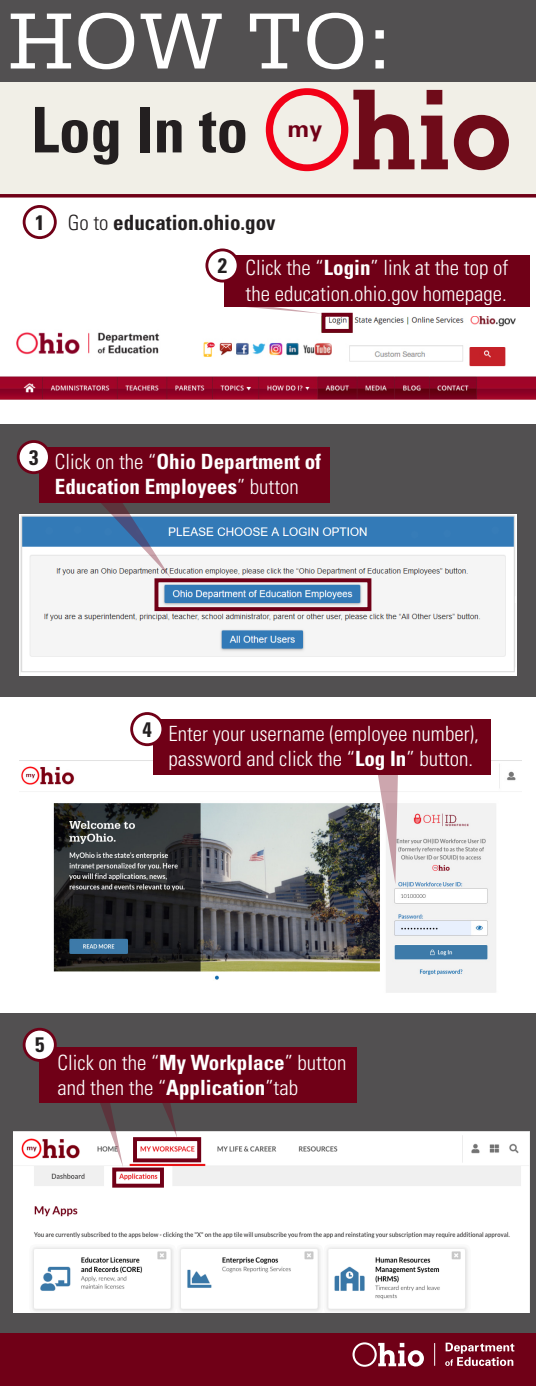
<style>
.page{position:relative;width:536px;height:1386px;background:#fff}
.page>*{position:absolute;margin:0;border:0;box-sizing:border-box;transform-origin:0 0}
.t1{font:84px "Serifa Std";color:#fff}
.t2{font:700 condensed 63px "Univers LT Std";color:#231f20}
.t3{font:700 23.1px "Univers";color:#700017}
.t4{font:300 condensed 21px/25.2px "Univers LT Std";color:#fff}
.t5{font:700 condensed 21px/25.2px "Univers LT Std";color:#fff}
.t6{font:700 condensed 21px "Univers LT Std";color:#231f20}
.s1{font-weight:300}
.s2{font-weight:700}
</style>
<div class="page">
<div style="left:0;top:424px;width:536px;height:272px;background:#525051"></div>
<div style="left:0;top:1014px;width:536px;height:340px;background:#525051"></div>
<img style="left:14px;top:1132px;width:515px;height:181px">
<svg style="left:99px;top:1103px;width:24px;height:65px"></svg>
<img style="left:20px;top:515px;width:496px;height:161px">
<div style="left:224px;top:255px;width:305px;height:51px;background:#700017"></div>
<div style="left:0;top:82px;width:536px;height:116px;background:#f1efe7"></div>
<div style="left:0;top:0;width:536px;height:82px;background:#525051"></div>
<img style="left:0;top:317px;width:535px;height:83px">
<img style="left:20px;top:760px;width:501px;height:233px">
<svg style="left:266px;top:88px;width:242px;height:83px;background:#cc9b9c"></svg>
<svg style="left:23px;top:205px;width:34px;height:34px"></svg>
<div style="left:26px;top:208px;width:28px;height:28px;background:#fff;border-radius:50%"></div>
<div style="left:152px;top:719px;width:338px;height:55px;background:#700017"></div>
<div style="left:39px;top:1047px;width:318px;height:56px;background:#700017"></div>
<svg style="left:158px;top:1103px;width:19px;height:34px"></svg>
<div style="left:321px;top:313px;width:31px;height:20px;border:4px solid #700017"></div>
<svg style="left:205px;top:249px;width:34px;height:34px"></svg>
<div style="left:208px;top:251px;width:28px;height:29px;background:#fff;border-radius:50%"></div>
<svg style="left:130px;top:712px;width:34px;height:34px"></svg>
<div style="left:133px;top:715px;width:28px;height:28px;background:#fff;border-radius:50%"></div>
<svg style="left:23px;top:1028px;width:34px;height:34px"></svg>
<div style="left:26px;top:1031px;width:28px;height:28px;background:#fff;border-radius:50%"></div>
<div style="left:0;top:1334px;width:536px;height:52px;background:#700017"></div>
<svg style="left:352px;top:1342px;width:72px;height:25px"></svg>
<svg style="left:434px;top:1343px;width:1px;height:23px"></svg>
<svg style="left:445px;top:1343px;width:69px;height:23px"></svg>
<svg style="left:224px;top:306px;width:99px;height:8px"></svg>
<svg style="left:377px;top:774px;width:21px;height:110px"></svg>
<div style="left:39px;top:447px;width:290px;height:55px;background:#700017"></div>
<svg style="left:94px;top:502px;width:76px;height:76px;background:#8c9fb7"></svg>
<svg style="left:17px;top:440px;width:34px;height:34px"></svg>
<div style="left:20px;top:443px;width:28px;height:28px;background:#fff;border-radius:50%"></div>
<div style="left:154px;top:578px;width:217px;height:33px;border:4px solid #700017"></div>
<div style="left:133px;top:1137px;width:68px;height:25px;border:4px solid #700017"></div>
<div style="left:112px;top:1168px;width:52px;height:20px;border:4px solid #700017"></div>
<p class="t1" style="left:8px;top:-5px;width:384px">HOW TO:</p>
<p class="t2" style="left:31px;top:91px;width:218px">Log In to</p>
<p class="t3" style="left:287px;top:114px;width:36px">my</p>
<p class="t6" style="left:35px;top:209px;width:11px">1</p>
<p class="t6" style="left:68px;top:209px;width:209px"><span class="s1">Go to</span> education.ohio.gov</p>
<p class="t4" style="left:245px;top:255px;width:264px">Click the “<span class="s2">Login</span>” link at the top of the education.ohio.gov homepage.</p>
<p class="t6" style="left:218px;top:253px;width:11px">2</p>
<p class="t6" style="left:29px;top:444px;width:11px">3</p>
<p class="t5" style="left:55px;top:449px;width:267px"><span class="s1">Click on the “</span>Ohio Department of<br>Education Employees<span class="s1">” button</span></p>
<p class="t6" style="left:142px;top:716px;width:11px">4</p>
<p class="t4" style="left:168px;top:721px;width:312px">Enter your username (employee number), password and click the “<span class="s2">Log In</span>” button.</p>
<p class="t6" style="left:35px;top:1032px;width:11px">5</p>
<p class="t4" style="left:58px;top:1050px;width:290px">Click on the “<span class="s2">My Workplace</span>” button and then the “<span class="s2">Application</span>”tab</p>
</div>
